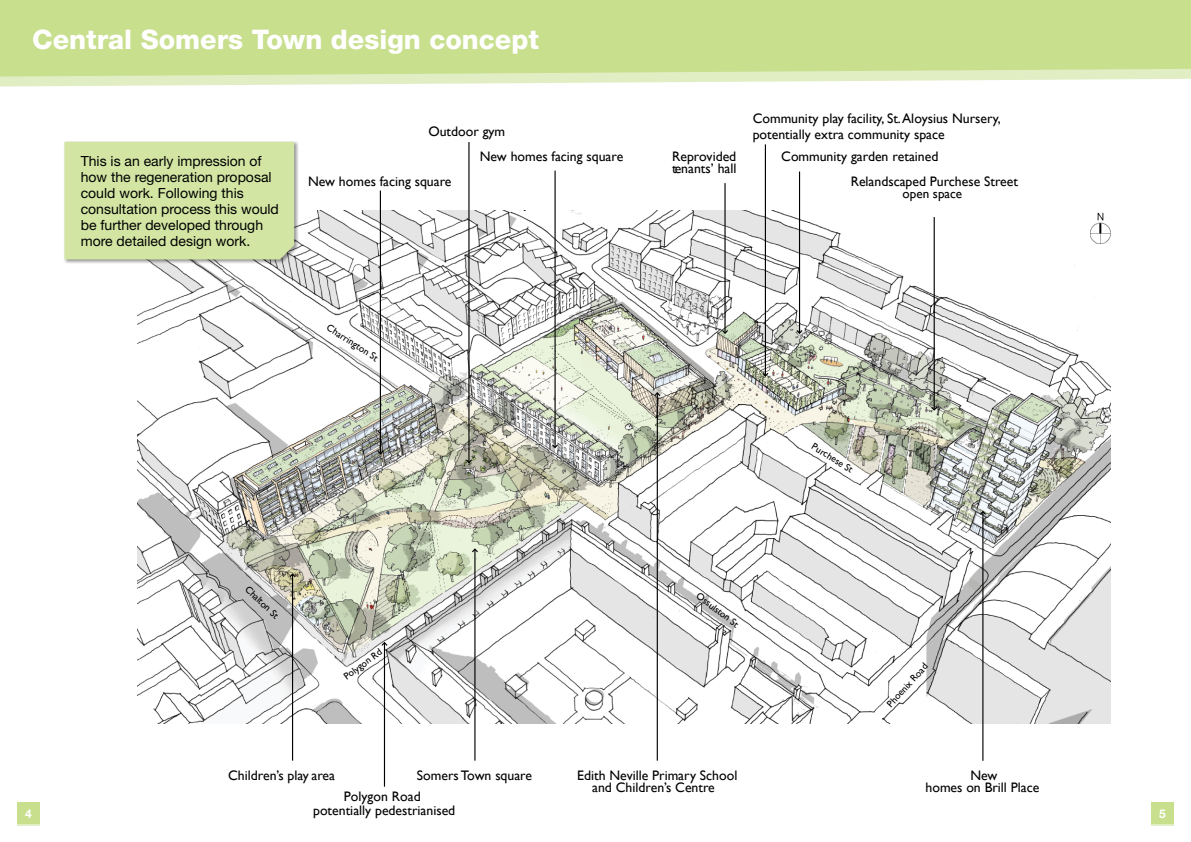
<style>
.page{position:relative;width:1191px;height:842px;background:#fff}
.page>*{position:absolute;margin:0;border:0;box-sizing:border-box;transform-origin:0 0}
.t1{font:800 27px "Helvetica Neue";color:#fff}
.t2{font:14px/16px "Helvetica Neue";color:#000}
.t3{font:13.8px/12.5px "Gill Sans";color:#000}
.t4{font:13.1px "Gill Sans";color:#000}
.t5{font:700 12px "Helvetica Neue";color:#fff}
.t6{font:9.8px "Gill Sans";color:#000}
</style>
<div class="page">
<img style="left:138px;top:211px;width:972px;height:512px">
<img style="left:1090px;top:211px;width:20px;height:32px">
<hr style="left:799px;top:172px;width:1px;height:161px;background:#000">
<svg style="left:795px;top:329px;width:8px;height:6px"></svg>
<hr style="left:724px;top:183px;width:1px;height:150px;background:#000">
<svg style="left:721px;top:329px;width:8px;height:6px"></svg>
<hr style="left:933px;top:217px;width:1px;height:193px;background:#000">
<svg style="left:930px;top:406px;width:8px;height:6px"></svg>
<hr style="left:474px;top:549px;width:1px;height:212px;background:#000">
<svg style="left:471px;top:547px;width:8px;height:6px"></svg>
<hr style="left:656px;top:393px;width:2px;height:368px;background:#000">
<svg style="left:653px;top:391px;width:8px;height:6px"></svg>
<hr style="left:982px;top:512px;width:1px;height:249px;background:#000">
<svg style="left:978px;top:510px;width:9px;height:6px"></svg>
<hr style="left:380px;top:191px;width:1px;height:263px;background:#000">
<svg style="left:376px;top:449px;width:8px;height:6px"></svg>
<hr style="left:554px;top:171px;width:1px;height:276px;background:#000">
<svg style="left:551px;top:443px;width:8px;height:6px"></svg>
<hr style="left:765px;top:144px;width:1px;height:232px;background:#000">
<svg style="left:761px;top:372px;width:8px;height:6px"></svg>
<hr style="left:292px;top:574px;width:1px;height:187px;background:#000">
<svg style="left:288px;top:572px;width:9px;height:6px"></svg>
<hr style="left:468px;top:142px;width:1px;height:321px;background:#000">
<svg style="left:465px;top:458px;width:8px;height:6px"></svg>
<hr style="left:384px;top:643px;width:1px;height:144px;background:#000">
<svg style="left:380px;top:641px;width:9px;height:6px"></svg>
<div style="left:63px;top:141px;width:236px;height:124px;background:#000;opacity:.4"></div>
<div style="left:64px;top:142px;width:230px;height:117px;background:#d2e5a3"></div>
<div style="left:0;top:0;width:1191px;height:64px;background:#c8df8e"></div>
<svg style="left:0;top:64px;width:1191px;height:23px"></svg>
<div style="left:17px;top:802px;width:23px;height:23px;background:#c8df8e"></div>
<hr style="left:17px;top:824px;width:23px;height:2px;background:#e1eec4">
<div style="left:1151px;top:802px;width:23px;height:23px;background:#c8df8e"></div>
<hr style="left:1151px;top:824px;width:23px;height:2px;background:#e1eec4">
<h1 class="t1" style="left:32px;top:23px;width:508px">Central Somers Town design concept</h1>
<p class="t3" style="left:428px;top:125px;width:78px">Outdoor gym</p>
<p class="t3" style="left:752px;top:111px;width:250px;line-height:15.6px">Community play facility, St. Aloysius Nursery, potentially extra community space</p>
<p class="t2" style="left:81px;top:152px;width:200px">This is an early impression of how the regeneration proposal could work. Following this consultation process this would be further developed through more detailed design work.</p>
<p class="t3" style="left:308px;top:175px;width:145px">New homes facing square</p>
<p class="t3" style="left:480px;top:150px;width:145px">New homes facing square</p>
<p class="t3" style="left:850px;top:143px;width:169px;line-height:25px;text-indent:-69px">Community garden retained<br>Relandscaped Purchese Street</p>
<p class="t4" style="left:902px;top:186px;width:61px">open space</p>
<p class="t3" style="left:672px;top:150px;width:66px">Reprovided tenants’ hall</p>
<p class="t6" style="left:331px;top:322px;width:61px;rotate:33deg">Charrington St</p>
<p class="t6" style="left:815px;top:441px;width:48px;rotate:31deg">Purchese St</p>
<p class="t6" style="left:250px;top:583px;width:44px;rotate:43deg">Chalton St</p>
<p class="t6" style="left:341px;top:672px;width:46px;rotate:-36deg">Polygon Rd</p>
<p class="t6" style="left:701px;top:590px;width:52px;rotate:37deg">Ossulston St</p>
<p class="t6" style="left:884px;top:702px;width:57px;rotate:-48deg">Phoenix Road</p>
<p class="t3" style="left:228px;top:768px;width:108px">Children’s play area</p>
<p class="t3" style="left:344px;top:764px;width:190px;line-height:21px;text-indent:73px">Somers Town square<br>Polygon Road</p>
<p class="t3" style="left:313px;top:803px;width:144px">potentially pedestrianised</p>
<p class="t3" style="left:577px;top:768px;width:162px;text-align:center">Edith Neville Primary School and Children’s Centre</p>
<p class="t3" style="left:925px;top:768px;width:115px;text-align:center">New<br>homes on Brill Place</p>
<p class="t5" style="left:25px;top:806px;width:8px">4</p>
<p class="t5" style="left:1159px;top:806px;width:8px">5</p>
</div>
